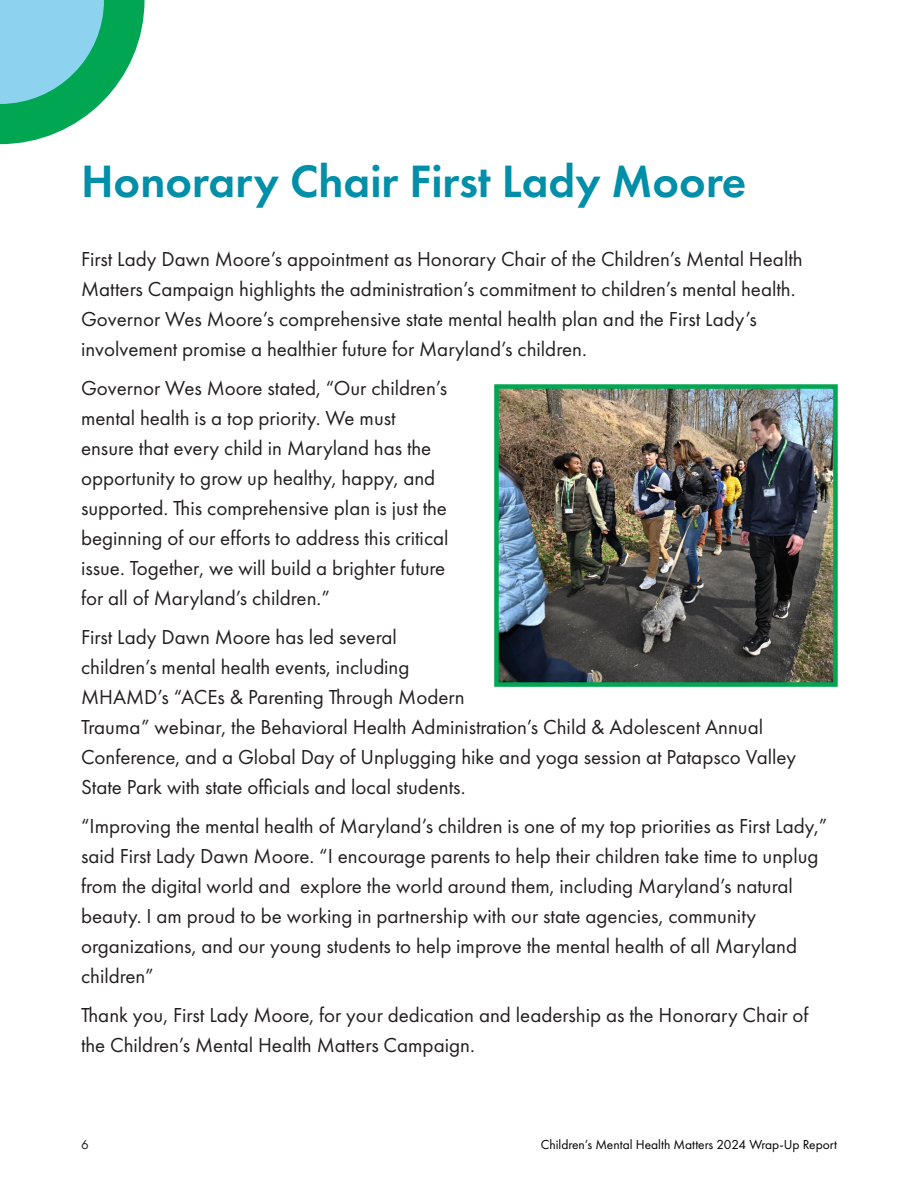
<style>
.page{position:relative;width:918px;height:1188px;background:#fff}
.page>*{position:absolute;margin:0;border:0;box-sizing:border-box;transform-origin:0 0}
.Header_1{font:600 47.1px "Futura PT";color:#008fa8}
.First_lady_copy{font:21px/30px "Futura PT";color:#231f20}
.PAGE{font:13.5px "Futura PT";color:#000}
.PAGE-2{font:13.5px "Futura PT";color:#231f20}
</style>
<div class="page">
<img style="left:499px;top:389px;width:334px;height:293px">
<div style="left:494px;top:384px;width:344px;height:303px;border:4px solid #00a651"></div>
<svg style="left:0;top:0;width:145px;height:144px"></svg>
<p class="Header_1" style="left:81px;top:152px;width:667px">Honorary Chair First Lady Moore</p>
<p class="First_lady_copy" style="left:81px;top:244px;width:723px">First Lady Dawn Moore’s appointment as Honorary Chair of the Children’s Mental Health Matters Campaign highlights the administration’s commitment to children’s mental health.<br>Governor Wes Moore’s comprehensive state mental health plan and the First Lady’s involvement promise a healthier future for Maryland’s children.</p>
<p class="First_lady_copy" style="left:81px;top:373px;width:369px">Governor Wes Moore stated, “Our children’s mental health is a top priority. We must ensure that every child in Maryland has the opportunity to grow up healthy, happy, and supported. This comprehensive plan is just the beginning of our efforts to address this critical issue. Together, we will build a brighter future for all of Maryland’s children.”</p>
<p class="First_lady_copy" style="left:81px;top:622px;width:717px">First Lady Dawn Moore has led several<br>children’s mental health events, including<br>MHAMD’s “ACEs &amp; Parenting Through Modern<br>Trauma” webinar, the Behavioral Health Administration’s Child &amp; Adolescent Annual Conference, and a Global Day of Unplugging hike and yoga session at Patapsco Valley State Park with state officials and local students.</p>
<p class="First_lady_copy" style="left:81px;top:811px;width:748px">“Improving the mental health of Maryland’s children is one of my top priorities as First Lady,” said First Lady Dawn Moore. “I encourage parents to help their children take time to unplug from the digital world and explore the world around them, including Maryland’s natural beauty. I am proud to be working in partnership with our state agencies, community organizations, and our young students to help improve the mental health of all Maryland children”</p>
<p class="First_lady_copy" style="left:81px;top:1000px;width:729px">Thank you, First Lady Moore, for your dedication and leadership as the Honorary Chair of the Children’s Mental Health Matters Campaign.</p>
<p class="PAGE-2" style="left:81px;top:1136px;width:9px">6</p>
<p class="PAGE" style="left:541px;top:1136px;width:298px">Children’s Mental Health Matters 2024 Wrap-Up Report</p>
</div>
